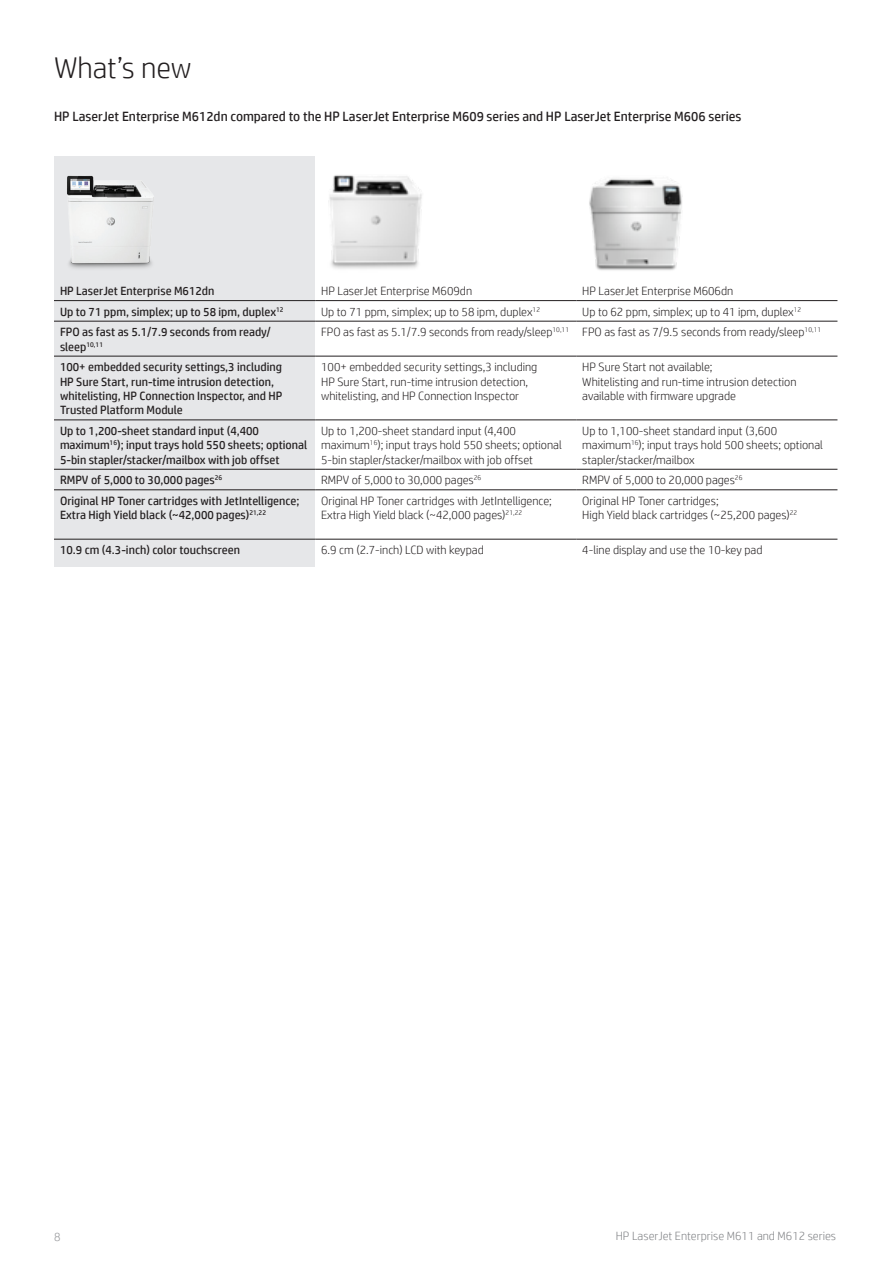
<style>
.page{position:relative;width:893px;height:1263px;background:#fff}
.page>*{position:absolute;margin:0;border:0;box-sizing:border-box;transform-origin:0 0}
.t1{font:300 30px "HP Simplified";color:#231f20}
.t2{font:13.5px "HP Simplified";color:#231f20}
.t3{font:300 12px/14.4px "HP Simplified";color:#231f20}
.t4{font:12px/14.4px "HP Simplified";color:#231f20}
.t5{font:300 12px "HP Simplified";color:#808285}
.t6{font:300 12px "HP Simplified";color:#939598}
</style>
<div class="page">
<div style="left:54px;top:156px;width:261px;height:411px;background:#e6e7e9"></div>
<hr style="left:54px;top:300px;width:261px;height:1px;background:#231f20">
<hr style="left:315px;top:300px;width:261px;height:1px;background:#231f20">
<hr style="left:576px;top:300px;width:261px;height:1px;background:#231f20">
<hr style="left:54px;top:321px;width:261px;height:1px;background:#231f20">
<hr style="left:315px;top:321px;width:261px;height:1px;background:#231f20">
<hr style="left:576px;top:321px;width:261px;height:1px;background:#231f20">
<hr style="left:54px;top:356px;width:261px;height:1px;background:#231f20">
<hr style="left:315px;top:356px;width:261px;height:1px;background:#231f20">
<hr style="left:576px;top:356px;width:261px;height:1px;background:#231f20">
<hr style="left:54px;top:419px;width:261px;height:1px;background:#231f20">
<hr style="left:315px;top:419px;width:261px;height:1px;background:#231f20">
<hr style="left:576px;top:419px;width:261px;height:1px;background:#231f20">
<hr style="left:54px;top:469px;width:261px;height:1px;background:#231f20">
<hr style="left:315px;top:469px;width:261px;height:1px;background:#231f20">
<hr style="left:576px;top:469px;width:261px;height:1px;background:#231f20">
<hr style="left:54px;top:489px;width:261px;height:1px;background:#231f20">
<hr style="left:315px;top:489px;width:261px;height:1px;background:#231f20">
<hr style="left:576px;top:489px;width:261px;height:1px;background:#231f20">
<hr style="left:54px;top:539px;width:261px;height:1px;background:#231f20">
<hr style="left:315px;top:539px;width:261px;height:1px;background:#231f20">
<hr style="left:576px;top:539px;width:261px;height:1px;background:#231f20">
<img style="left:328px;top:175px;width:94px;height:94px">
<img style="left:589px;top:178px;width:94px;height:92px">
<img style="left:67px;top:176px;width:87px;height:93px">
<p class="t1" style="left:54px;top:48px;width:139px">What’s new</p>
<p class="t2" style="left:54px;top:107px;width:689px">HP LaserJet Enterprise M612dn compared to the HP LaserJet Enterprise M609 series and HP LaserJet Enterprise M606 series</p>
<p class="t4" style="left:60px;top:284px;width:156px">HP LaserJet Enterprise M612dn</p>
<p class="t3" style="left:321px;top:283px;width:152px">HP LaserJet Enterprise M609dn</p>
<p class="t3" style="left:582px;top:283px;width:152px">HP LaserJet Enterprise M606dn</p>
<p class="t4" style="left:60px;top:304px;width:225px">Up to 71 ppm, simplex; up to 58 ipm, duplex<sup>12</sup></p>
<p class="t3" style="left:321px;top:304px;width:220px">Up to 71 ppm, simplex; up to 58 ipm, duplex<sup>12</sup></p>
<p class="t3" style="left:582px;top:304px;width:220px">Up to 62 ppm, simplex; up to 41 ipm, duplex<sup>12</sup></p>
<p class="t4" style="left:60px;top:325px;width:212px">FPO as fast as 5.1/7.9 seconds from ready/ sleep<sup>10,11</sup></p>
<p class="t3" style="left:321px;top:325px;width:249px">FPO as fast as 5.1/7.9 seconds from ready/sleep<sup>10,11</sup></p>
<p class="t3" style="left:582px;top:325px;width:240px">FPO as fast as 7/9.5 seconds from ready/sleep<sup>10,11</sup></p>
<p class="t4" style="left:60px;top:360px;width:224px">100+ embedded security settings,3 including</p>
<p class="t4" style="left:60px;top:374px;width:224px">HP Sure Start, run-time intrusion detection, whitelisting, HP Connection Inspector, and HP<br>Trusted Platform Module</p>
<p class="t3" style="left:321px;top:360px;width:218px">100+ embedded security settings,3 including</p>
<p class="t3" style="left:321px;top:374px;width:208px">HP Sure Start, run-time intrusion detection, whitelisting, and HP Connection Inspector</p>
<p class="t3" style="left:582px;top:360px;width:132px">HP Sure Start not available;</p>
<p class="t3" style="left:582px;top:374px;width:216px">Whitelisting and run-time intrusion detection available with firmware upgrade</p>
<p class="t4" style="left:60px;top:423px;width:249px">Up to 1,200-sheet standard input (4,400 maximum<sup>16</sup>); input trays hold 550 sheets; optional<br>5-bin stapler/stacker/mailbox with job offset</p>
<p class="t3" style="left:321px;top:423px;width:242px">Up to 1,200-sheet standard input (4,400 maximum<sup>16</sup>); input trays hold 550 sheets; optional<br>5-bin stapler/stacker/mailbox with job offset</p>
<p class="t3" style="left:582px;top:423px;width:242px">Up to 1,100-sheet standard input (3,600 maximum<sup>16</sup>); input trays hold 500 sheets; optional stapler/stacker/mailbox</p>
<p class="t4" style="left:60px;top:473px;width:164px">RMPV of 5,000 to 30,000 pages<sup>26</sup></p>
<p class="t3" style="left:321px;top:473px;width:162px">RMPV of 5,000 to 30,000 pages<sup>26</sup></p>
<p class="t3" style="left:582px;top:473px;width:162px">RMPV of 5,000 to 20,000 pages<sup>26</sup></p>
<p class="t4" style="left:60px;top:493px;width:241px">Original HP Toner cartridges with JetIntelligence;</p>
<p class="t4" style="left:60px;top:508px;width:208px">Extra High Yield black (~42,000 pages)<sup>21,22</sup></p>
<p class="t3" style="left:321px;top:493px;width:232px">Original HP Toner cartridges with JetIntelligence;</p>
<p class="t3" style="left:321px;top:508px;width:202px">Extra High Yield black (~42,000 pages)<sup>21,22</sup></p>
<p class="t3" style="left:582px;top:493px;width:138px">Original HP Toner cartridges;</p>
<p class="t3" style="left:582px;top:508px;width:217px">High Yield black cartridges (~25,200 pages)<sup>22</sup></p>
<p class="t4" style="left:60px;top:543px;width:181px">10.9 cm (4.3-inch) color touchscreen</p>
<p class="t3" style="left:321px;top:543px;width:164px">6.9 cm (2.7-inch) LCD with keypad</p>
<p class="t3" style="left:582px;top:543px;width:182px">4-line display and use the 10-key pad</p>
<p class="t6" style="left:54px;top:1229px;width:8px">8</p>
<p class="t5" style="left:616px;top:1228px;width:222px">HP LaserJet Enterprise M611 and M612 series</p>
</div>
